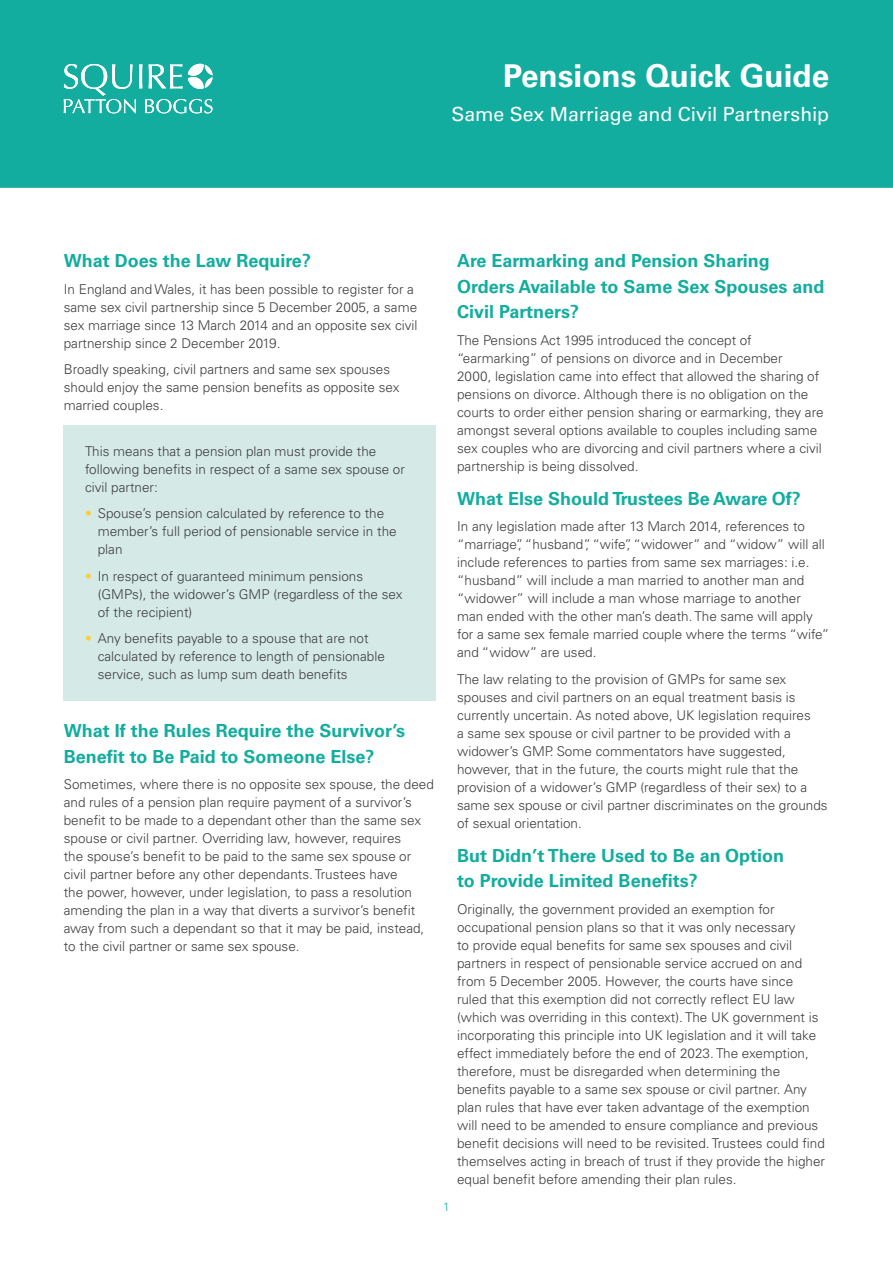
<style>
.page{position:relative;width:893px;height:1263px;background:#fff}
.page>*{position:absolute;margin:0;border:0;box-sizing:border-box;transform-origin:0 0}
.Main_Heading{font:700 31.5px "Univers LTCYR 65";color:#fff}
.Main_Heading-2{font:19.5px "Univers LTCYR 55 Roman";letter-spacing:-.005em;color:#fff}
.Body{font:700 18px/25.5px "Univers LTCYR 65";color:#12ad9f}
.Body-2{font:300 13.5px/18px "Univers LTCYR 45";color:#3e3e3f}
.t1{font:300 12px "Univers LTCYR 45";color:#12ad9f}
.s1{color:#fecd33}
</style>
<div class="page">
<div style="left:0;top:0;width:893px;height:188px;background:#12ad9f"></div>
<div style="left:64px;top:425px;width:372px;height:275px;background:#d5eae7"></div>
<svg style="left:64px;top:64px;width:149px;height:49px"></svg>
<p class="Main_Heading" style="left:503px;top:53px;width:328px">Pensions Quick Guide</p>
<p class="Main_Heading-2" style="left:451px;top:100px;width:379px">Same Sex Marriage and Civil Partnership</p>
<p class="Body" style="left:64px;top:247px;width:249px">What Does the Law Require?</p>
<p class="Body-2" style="left:64px;top:279px;width:355px">In England and Wales, it has been possible to register for a same sex civil partnership since 5 December 2005, a same sex marriage since 13 March 2014 and an opposite sex civil partnership since 2 December 2019.</p>
<p class="Body-2" style="left:64px;top:360px;width:337px">Broadly speaking, civil partners and same sex spouses should enjoy the same pension benefits as opposite sex married couples.</p>
<p class="Body-2" style="left:85px;top:441px;width:321px">This means that a pension plan must provide the following benefits in respect of a same sex spouse or civil partner:</p>
<p class="Body-2" style="left:98px;top:504px;width:300px;text-indent:-13px"><span class="s1">•</span> Spouse’s pension calculated by reference to the member’s full period of pensionable service in the plan</p>
<p class="Body-2" style="left:98px;top:567px;width:306px;text-indent:-13px"><span class="s1">•</span> In respect of guaranteed minimum pensions (GMPs), the widower’s GMP (regardless of the sex of the recipient)</p>
<p class="Body-2" style="left:98px;top:629px;width:289px;text-indent:-13px"><span class="s1">•</span> Any benefits payable to a spouse that are not calculated by reference to length of pensionable service, such as lump sum death benefits</p>
<p class="Body" style="left:64px;top:717px;width:343px">What If the Rules Require the Survivor’s<br>Benefit to Be Paid to Someone Else?</p>
<p class="Body-2" style="left:64px;top:775px;width:372px">Sometimes, where there is no opposite sex spouse, the deed and rules of a pension plan require payment of a survivor’s benefit to be made to a dependant other than the same sex spouse or civil partner. Overriding law, however, requires<br>the spouse’s benefit to be paid to the same sex spouse or civil partner before any other dependants. Trustees have<br>the power, however, under legislation, to pass a resolution amending the plan in a way that diverts a survivor’s benefit away from such a dependant so that it may be paid, instead, to the civil partner or same sex spouse.</p>
<p class="t1" style="left:443px;top:1199px;width:8px">1</p>
<p class="Body" style="left:457px;top:247px;width:369px">Are Earmarking and Pension Sharing<br>Orders Available to Same Sex Spouses and<br>Civil Partners?</p>
<p class="Body-2" style="left:457px;top:330px;width:368px">The Pensions Act 1995 introduced the concept of “earmarking” of pensions on divorce and in December<br>2000, legislation came into effect that allowed the sharing of pensions on divorce. Although there is no obligation on the courts to order either pension sharing or earmarking, they are amongst several options available to couples including same sex couples who are divorcing and civil partners where a civil partnership is being dissolved.</p>
<p class="Body" style="left:457px;top:485px;width:345px">What Else Should Trustees Be Aware Of?</p>
<p class="Body-2" style="left:457px;top:517px;width:374px">In any legislation made after 13 March 2014, references to “marriage”, “husband”, “wife”, “widower” and “widow” will all include references to parties from same sex marriages: i.e. “husband” will include a man married to another man and “widower” will include a man whose marriage to another man ended with the other man’s death. The same will apply for a same sex female married couple where the terms “wife” and “widow” are used.</p>
<p class="Body-2" style="left:457px;top:669px;width:372px">The law relating to the provision of GMPs for same sex spouses and civil partners on an equal treatment basis is currently uncertain. As noted above, UK legislation requires<br>a same sex spouse or civil partner to be provided with a widower’s GMP. Some commentators have suggested, however, that in the future, the courts might rule that the provision of a widower’s GMP (regardless of their sex) to a same sex spouse or civil partner discriminates on the grounds of sexual orientation.</p>
<p class="Body" style="left:457px;top:842px;width:328px">But Didn’t There Used to Be an Option to Provide Limited Benefits?</p>
<p class="Body-2" style="left:457px;top:899px;width:369px">Originally, the government provided an exemption for occupational pension plans so that it was only necessary<br>to provide equal benefits for same sex spouses and civil partners in respect of pensionable service accrued on and from 5 December 2005. However, the courts have since ruled that this exemption did not correctly reflect EU law (which was overriding in this context). The UK government is incorporating this principle into UK legislation and it will take effect immediately before the end of 2023. The exemption, therefore, must be disregarded when determining the benefits payable to a same sex spouse or civil partner. Any plan rules that have ever taken advantage of the exemption will need to be amended to ensure compliance and previous benefit decisions will need to be revisited. Trustees could find themselves acting in breach of trust if they provide the higher equal benefit before amending their plan rules.</p>
</div>
